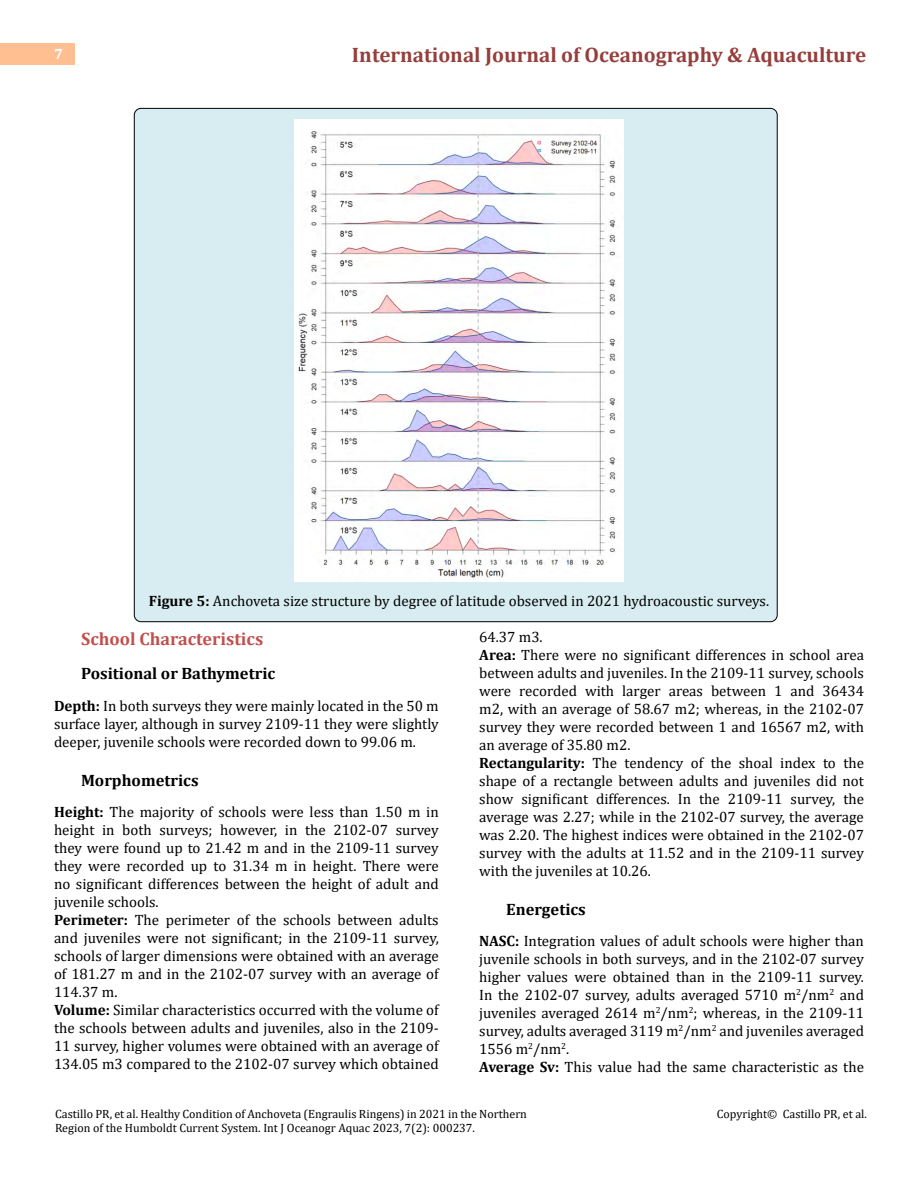
<style>
.page{position:relative;width:918px;height:1188px;background:#fff}
.page>*{position:absolute;margin:0;border:0;box-sizing:border-box;transform-origin:0 0}
.t1{font:700 21px "Cambria";color:#953f3c}
.t2{font:700 18px "Cambria";color:#c0504d}
.t3{font:700 16.5px "Cambria";color:#000}
.t4{font:15px/18px "Cambria";color:#000}
.t5{font:700 15px "Cambria";color:#fff}
.t6{font:12px/14.4px "Cambria";color:#000}
.s1{font-weight:700}
</style>
<div class="page">
<div style="left:0;top:43px;width:75px;height:21px;background:#ffbf91"></div>
<div style="left:134px;top:108px;width:643px;height:514px;background:#d8edf2;border-radius:7px"></div>
<img style="left:294px;top:120px;width:330px;height:461px">
<p class="t5" style="left:54px;top:44px;width:10px">7</p>
<h1 class="t1" style="left:352px;top:40px;width:516px">International Journal of Oceanography &amp; Aquaculture</h1>
<p class="t4" style="left:149px;top:591px;width:622px"><span class="s1">Figure 5:</span> Anchoveta size structure by degree of latitude observed in 2021 hydroacoustic surveys.</p>
<p class="t2" style="left:81px;top:626px;width:184px">School Characteristics</p>
<p class="t3" style="left:81px;top:662px;width:196px">Positional or Bathymetric</p>
<p class="t4" style="left:54px;top:696px;width:386px;text-align:justify"><span class="s1">Depth:</span> In both surveys they were mainly located in the 50 m surface layer, although in survey 2109-11 they were slightly deeper, juvenile schools were recorded down to 99.06 m.</p>
<p class="t3" style="left:81px;top:768px;width:119px">Morphometrics</p>
<p class="t4" style="left:54px;top:803px;width:386px"><span class="s1">Height:</span> The majority of schools were less than 1.50 m in height in both surveys; however, in the 2102-07 survey they were found up to 21.42 m and in the 2109-11 survey they were recorded up to 31.34 m in height. There were no significant differences between the height of adult and juvenile schools.<br><span class="s1">Perimeter:</span> The perimeter of the schools between adults and juveniles were not significant; in the 2109-11 survey, schools of larger dimensions were obtained with an average of 181.27 m and in the 2102-07 survey with an average of 114.37 m.<br><span class="s1">Volume:</span> Similar characteristics occurred with the volume of the schools between adults and juveniles, also in the 2109- 11 survey, higher volumes were obtained with an average of 134.05 m3 compared to the 2102-07 survey which obtained</p>
<p class="t4" style="left:479px;top:627px;width:386px">64.37 m3.<br><span class="s1">Area:</span> There were no significant differences in school area between adults and juveniles. In the 2109-11 survey, schools were recorded with larger areas between 1 and 36434 m2, with an average of 58.67 m2; whereas, in the 2102-07 survey they were recorded between 1 and 16567 m2, with an average of 35.80 m2.<br><span class="s1">Rectangularity:</span> The tendency of the shoal index to the shape of a rectangle between adults and juveniles did not show significant differences. In the 2109-11 survey, the average was 2.27; while in the 2102-07 survey, the average was 2.20. The highest indices were obtained in the 2102-07 survey with the adults at 11.52 and in the 2109-11 survey with the juveniles at 10.26.</p>
<p class="t3" style="left:506px;top:897px;width:81px">Energetics</p>
<p class="t4" style="left:479px;top:932px;width:386px"><span class="s1">NASC:</span> Integration values of adult schools were higher than juvenile schools in both surveys, and in the 2102-07 survey higher values were obtained than in the 2109-11 survey.<br>In the 2102-07 survey, adults averaged 5710 m<sup>2</sup>/nm<sup>2</sup> and juveniles averaged 2614 m<sup>2</sup>/nm<sup>2</sup>; whereas, in the 2109-11 survey, adults averaged 3119 m<sup>2</sup>/nm<sup>2</sup> and juveniles averaged 1556 m<sup>2</sup>/nm<sup>2</sup>.<br><span class="s1">Average Sv:</span> This value had the same characteristic as the</p>
<p class="t6" style="left:55px;top:1106px;width:473px">Castillo PR, et al. Healthy Condition of Anchoveta (Engraulis Ringens) in 2021 in the Northern<br>Region of the Humboldt Current System. Int J Oceanogr Aquac 2023, 7(2): 000237.</p>
<p class="t6" style="left:717px;top:1106px;width:152px">Copyright© Castillo PR, et al.</p>
</div>
